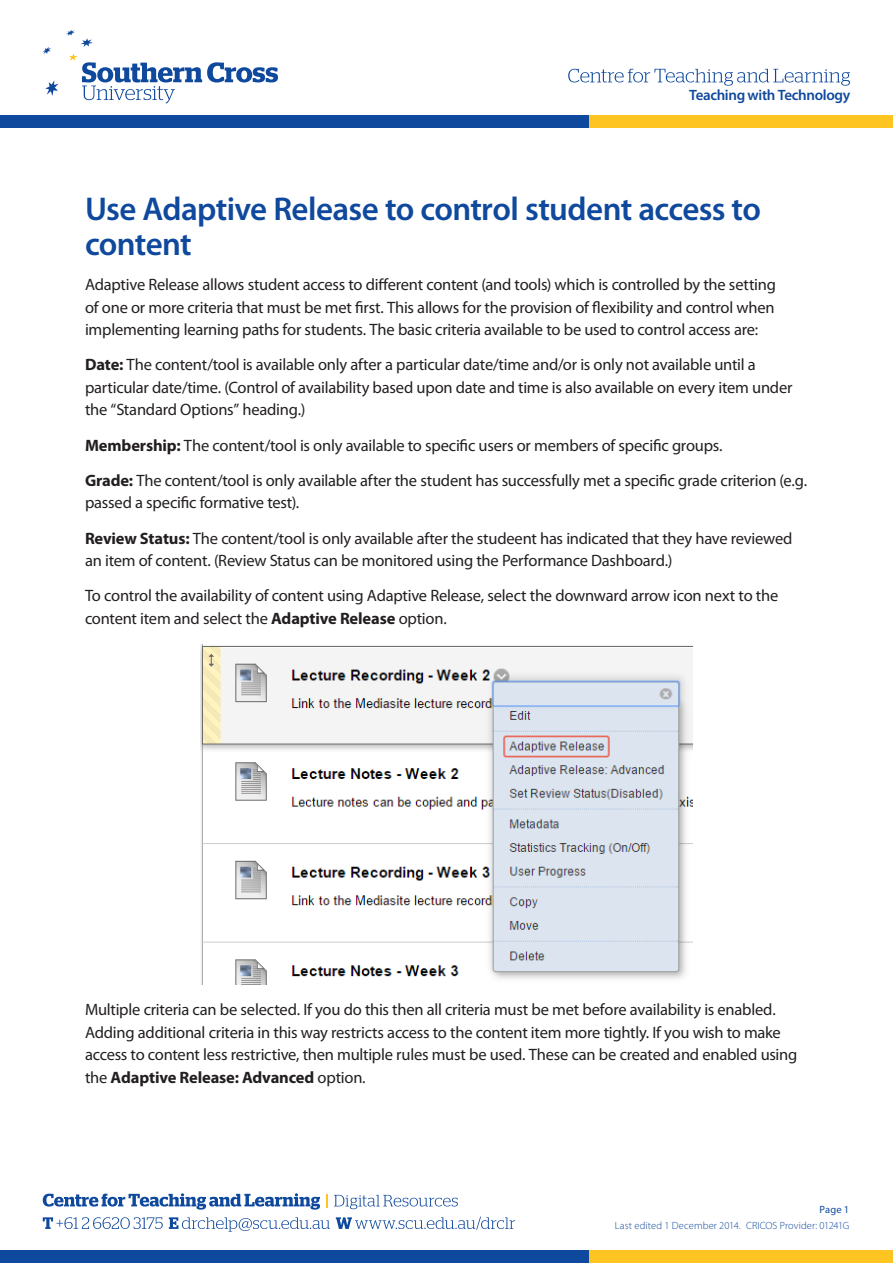
<style>
.page{position:relative;width:893px;height:1263px;background:#fff}
.page>*{position:absolute;margin:0;border:0;box-sizing:border-box;transform-origin:0 0}
.CTL_Heading_1{font:600 33px/34.5px "Myriad Pro";letter-spacing:-.02em;color:#0f499d}
.CTL_Body{font:16.5px/22.5px "Myriad Pro";letter-spacing:-.015em;color:#231f20}
.t1{font:600 15px "Myriad Pro";letter-spacing:-.025em;color:#0f499d}
.CTL_Footer_Stamp{font:300 10.5px "Myriad Pro";letter-spacing:.01em;color:#0f499d}
.CTL_Page_Number{font:10.5px "Myriad Pro";color:#0f499d}
.s1{font-weight:700}
</style>
<div class="page">
<div style="left:0;top:1250px;width:589px;height:13px;background:#0f499d"></div>
<div style="left:589px;top:1250px;width:304px;height:13px;background:#fec422"></div>
<div style="left:0;top:115px;width:589px;height:13px;background:#0f499d"></div>
<div style="left:589px;top:115px;width:304px;height:13px;background:#fec422"></div>
<svg style="left:66px;top:30px;width:9px;height:6px"></svg>
<svg style="left:45px;top:80px;width:14px;height:16px"></svg>
<svg style="left:43px;top:47px;width:8px;height:7px"></svg>
<svg style="left:81px;top:38px;width:12px;height:9px"></svg>
<svg style="left:69px;top:53px;width:209px;height:50px"></svg>
<svg style="left:43px;top:1193px;width:277px;height:16px"></svg>
<svg style="left:326px;top:1194px;width:2px;height:13px"></svg>
<svg style="left:334px;top:1195px;width:124px;height:14px"></svg>
<svg style="left:43px;top:1217px;width:120px;height:12px"></svg>
<svg style="left:169px;top:1217px;width:161px;height:14px"></svg>
<svg style="left:336px;top:1217px;width:179px;height:13px"></svg>
<svg style="left:568px;top:69px;width:282px;height:17px"></svg>
<img style="left:200px;top:644px;width:493px;height:340px">
<p class="t1" style="left:689px;top:85px;width:163px">Teaching with Technology</p>
<p class="CTL_Heading_1" style="left:85px;top:191px;width:677px">Use Adaptive Release to control student access to content</p>
<p class="CTL_Body" style="left:85px;top:273px;width:692px;text-align:justify">Adaptive Release allows student access to different content (and tools) which is controlled by the setting of one or more criteria that must be met first. This allows for the provision of flexibility and control when implementing learning paths for students. The basic criteria available to be used to control access are:</p>
<p class="CTL_Body" style="left:85px;top:353px;width:709px"><span class="s1">Date:</span> The content/tool is available only after a particular date/time and/or is only not available until a particular date/time. (Control of availability based upon date and time is also available on every item under the “Standard Options” heading.)</p>
<p class="CTL_Body" style="left:85px;top:434px;width:639px"><span class="s1">Membership:</span> The content/tool is only available to specific users or members of specific groups.</p>
<p class="CTL_Body" style="left:85px;top:469px;width:723px"><span class="s1">Grade:</span> The content/tool is only available after the student has successfully met a specific grade criterion (e.g. passed a specific formative test).</p>
<p class="CTL_Body" style="left:85px;top:527px;width:709px"><span class="s1">Review Status:</span> The content/tool is only available after the studeent has indicated that they have reviewed an item of content. (Review Status can be monitored using the Performance Dashboard.)</p>
<p class="CTL_Body" style="left:85px;top:584px;width:695px">To control the availability of content using Adaptive Release, select the downward arrow icon next to the content item and select the <span class="s1">Adaptive Release</span> option.</p>
<p class="CTL_Body" style="left:85px;top:998px;width:714px">Multiple criteria can be selected. If you do this then all criteria must be met before availability is enabled.<br>Adding additional criteria in this way restricts access to the content item more tightly. If you wish to make access to content less restrictive, then multiple rules must be used. These can be created and enabled using the <span class="s1">Adaptive Release: Advanced</span> option.</p>
<p class="CTL_Page_Number" style="left:819px;top:1203px;width:31px">Page 1</p>
<p class="CTL_Footer_Stamp" style="left:615px;top:1220px;width:236px">Last edited 1 December 2014. CRICOS Provider: 01241G</p>
</div>
